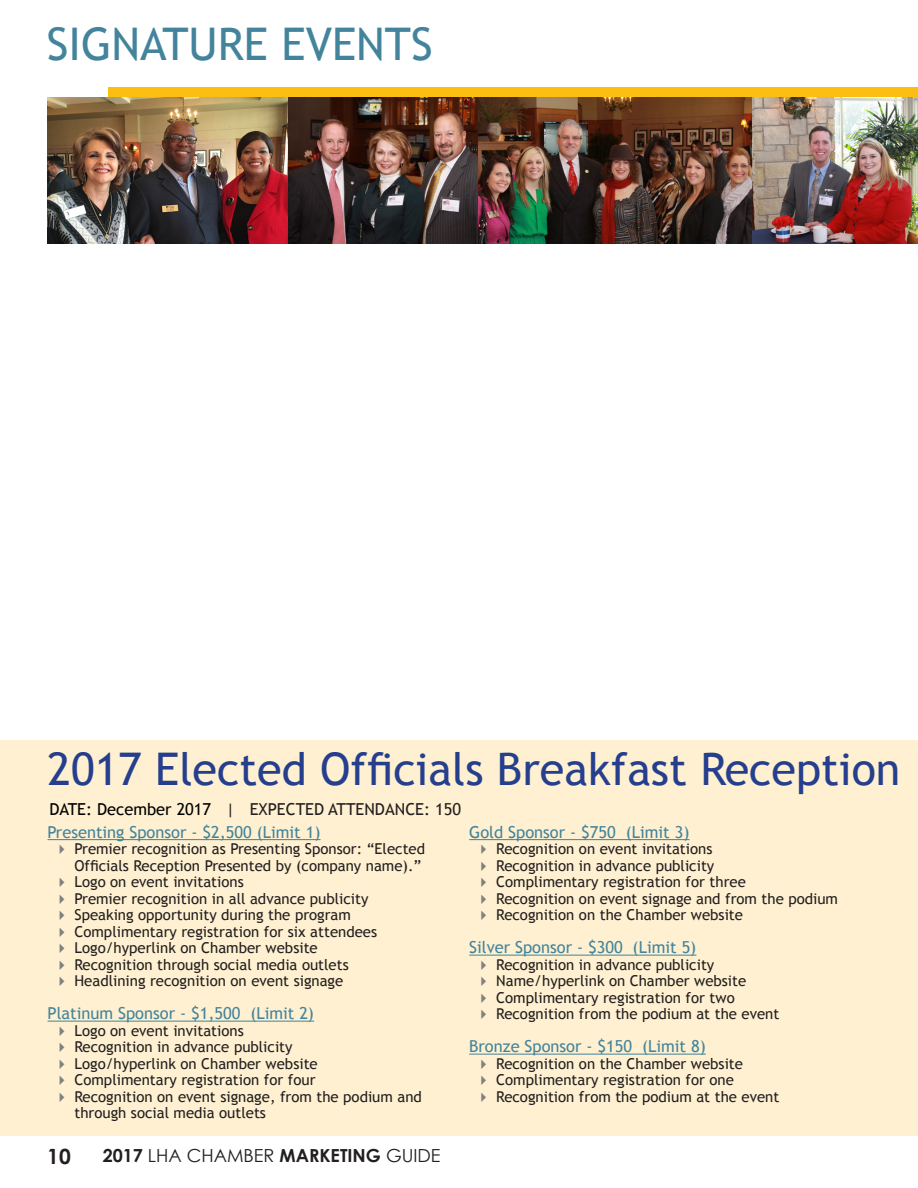
<style>
.page{position:relative;width:918px;height:1188px;background:#fff}
.page>*{position:absolute;margin:0;border:0;box-sizing:border-box;transform-origin:0 0}
.event_header{font:45px "Trebuchet MS";color:#253f8e}
.t1{font:45px "Trebuchet MS";color:#43849c}
.t2{font:700 21px "Century Gothic";color:#231f20}
.t3{font:18px "Century Gothic";color:#231f20}
.t4{font:16.5px "Trebuchet MS";color:#43849c}
.t5{font:16.5px "Trebuchet MS";color:#231f20}
.t6{font:15px/16.5px "Trebuchet MS";color:#231f20}
.s1{color:#000}
.s2{font-weight:700}
</style>
<div class="page">
<div style="left:108px;top:87px;width:810px;height:10px;background:#fdbe12"></div>
<div style="left:0;top:741px;width:918px;height:395px;background:#fef0d0"></div>
<img style="left:47px;top:97px;width:431px;height:147px">
<img style="left:478px;top:97px;width:440px;height:147px">
<hr style="left:48px;top:839px;width:273px;height:1px;background:#43849c">
<hr style="left:48px;top:1021px;width:266px;height:1px;background:#43849c">
<hr style="left:469px;top:839px;width:221px;height:1px;background:#43849c">
<hr style="left:469px;top:955px;width:227px;height:1px;background:#43849c">
<hr style="left:469px;top:1054px;width:237px;height:1px;background:#43849c">
<h1 class="t1" style="left:47px;top:18px;width:387px">SIGNATURE EVENTS</h1>
<p class="event_header" style="left:48px;top:742px;width:855px">2017 Elected Officials Breakfast Reception</p>
<p class="t5" style="left:49px;top:799px;width:413px"><span class="s1">DATE: December 2017</span> | EXPECTED ATTENDANCE: 150</p>
<p class="t4" style="left:48px;top:822px;width:274px">Presenting Sponsor - $2,500 (Limit 1)</p>
<p class="t6" style="left:75px;top:841px;width:352px">Premier recognition as Presenting Sponsor: “Elected<br>Officials Reception Presented by (company name).”</p>
<p class="t6" style="left:75px;top:874px;width:171px">Logo on event invitations</p>
<p class="t6" style="left:75px;top:890px;width:295px">Premier recognition in all advance publicity</p>
<p class="t6" style="left:75px;top:907px;width:278px">Speaking opportunity during the program</p>
<p class="t6" style="left:75px;top:923px;width:304px">Complimentary registration for six attendees</p>
<p class="t6" style="left:75px;top:940px;width:245px">Logo/hyperlink on Chamber website</p>
<p class="t6" style="left:75px;top:956px;width:276px">Recognition through social media outlets</p>
<p class="t6" style="left:75px;top:973px;width:270px">Headlining recognition on event signage</p>
<p class="t4" style="left:48px;top:1003px;width:268px">Platinum Sponsor - $1,500 (Limit 2)</p>
<p class="t6" style="left:75px;top:1022px;width:171px">Logo on event invitations</p>
<p class="t6" style="left:75px;top:1039px;width:220px">Recognition in advance publicity</p>
<p class="t6" style="left:75px;top:1055px;width:245px">Logo/hyperlink on Chamber website</p>
<p class="t6" style="left:75px;top:1072px;width:243px">Complimentary registration for four</p>
<p class="t6" style="left:75px;top:1088px;width:349px">Recognition on event signage, from the podium and through social media outlets</p>
<p class="t2" style="left:47px;top:1140px;width:25px">10</p>
<p class="t3" style="left:103px;top:1143px;width:339px"><span class="s2">2017</span> LHA CHAMBER <span class="s2">MARKETING</span> GUIDE</p>
<p class="t4" style="left:469px;top:822px;width:222px">Gold Sponsor - $750 (Limit 3)</p>
<p class="t6" style="left:496px;top:841px;width:218px">Recognition on event invitations</p>
<p class="t6" style="left:496px;top:857px;width:220px">Recognition in advance publicity</p>
<p class="t6" style="left:496px;top:874px;width:251px">Complimentary registration for three</p>
<p class="t6" style="left:496px;top:890px;width:343px">Recognition on event signage and from the podium</p>
<p class="t6" style="left:496px;top:907px;width:248px">Recognition on the Chamber website</p>
<p class="t4" style="left:469px;top:937px;width:229px">Silver Sponsor - $300 (Limit 5)</p>
<p class="t6" style="left:496px;top:956px;width:220px">Recognition in advance publicity</p>
<p class="t6" style="left:496px;top:973px;width:252px">Name/hyperlink on Chamber website</p>
<p class="t6" style="left:496px;top:989px;width:240px">Complimentary registration for two</p>
<p class="t6" style="left:496px;top:1006px;width:285px">Recognition from the podium at the event</p>
<p class="t4" style="left:469px;top:1036px;width:238px">Bronze Sponsor - $150 (Limit 8)</p>
<p class="t6" style="left:496px;top:1055px;width:248px">Recognition on the Chamber website</p>
<p class="t6" style="left:496px;top:1072px;width:239px">Complimentary registration for one</p>
<p class="t6" style="left:496px;top:1088px;width:285px">Recognition from the podium at the event</p>
</div>
